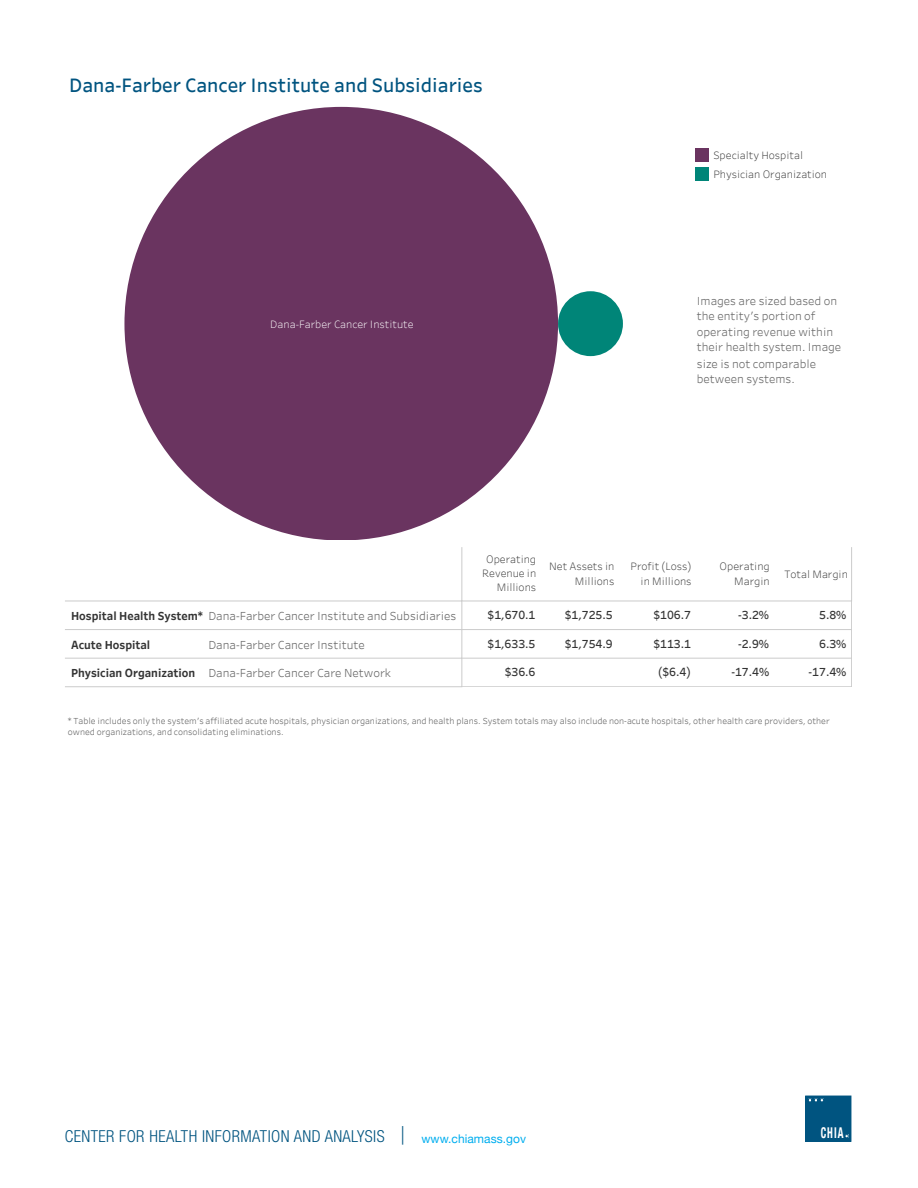
<style>
.page{position:relative;width:918px;height:1188px;background:#fff}
.page>*{position:absolute;margin:0;border:0;box-sizing:border-box;transform-origin:0 0}
.t1{font:19.05px "Tableau Book 0 75";color:#005480}
.t2{font:18.6px "Minion Pro";color:#005480;scale:.81 1}
.t3{font:300 condensed 16.5px "Helvetica Neue LT Pro";letter-spacing:.025em;color:#005480}
.t4{font:700 condensed 14.85px "Helvetica Neue";color:#fff;scale:.7 1}
.Paragraph_Style_2{font:12px "Helvetica Neue";letter-spacing:.005em;color:#00aeef}
.t5{font:11.4px/15.6px "Tableau Book 0 50";color:#666}
.t6{font:11.4px "Tableau Medium 0 50";color:#333}
.t7{font:11.4px "Tableau Bold 0 75";color:#333}
.t8{font:10.5px/14.2px "Tableau Light 0 50";color:#333;text-align:right}
.t9{font:10.5px "Tableau Light 0 50";color:#fff}
.t10{font:8.55px/11.4px "Tableau Book 0 50";color:#666}
.s1{font-family:"Tableau Bold 0 75";color:#333}
</style>
<div class="page">
<div style="left:806px;top:1096px;width:45px;height:45px;background:#005480"></div>
<div style="left:805px;top:1096px;width:46px;height:46px;border:1px solid #005480"></div>
<svg style="left:808px;top:1098px;width:16px;height:4px"></svg>
<svg style="left:845px;top:1134px;width:4px;height:4px"></svg>
<div style="left:558px;top:291px;width:65px;height:65px;background:#008578;border-radius:50%"></div>
<div style="left:124px;top:107px;width:434px;height:433px;background:#6a3460;border-radius:50%"></div>
<hr style="left:461px;top:548px;width:1px;height:53px;background:#cbcbcb">
<hr style="left:851px;top:548px;width:1px;height:53px;background:#cbcbcb">
<hr style="left:65px;top:601px;width:397px;height:1px;background:#cbcbcb">
<hr style="left:65px;top:629px;width:397px;height:1px;background:#cbcbcb">
<hr style="left:65px;top:658px;width:397px;height:1px;background:#cbcbcb">
<hr style="left:65px;top:686px;width:397px;height:1px;background:#cbcbcb">
<hr style="left:462px;top:601px;width:1px;height:86px;background:#cbcbcb">
<hr style="left:851px;top:601px;width:1px;height:86px;background:#cbcbcb">
<hr style="left:462px;top:601px;width:390px;height:1px;background:#cbcbcb">
<hr style="left:462px;top:629px;width:390px;height:1px;background:#cbcbcb">
<hr style="left:462px;top:658px;width:390px;height:1px;background:#cbcbcb">
<hr style="left:462px;top:686px;width:390px;height:1px;background:#cbcbcb">
<div style="left:695px;top:148px;width:14px;height:14px;background:#6a3460"></div>
<div style="left:695px;top:167px;width:14px;height:14px;background:#008578"></div>
<p class="t1" style="left:69px;top:71px;width:415px">Dana-Farber Cancer Institute and Subsidiaries</p>
<p class="t9" style="left:270px;top:317px;width:145px">Dana-Farber Cancer Institute</p>
<p class="t8" style="left:713px;top:145px;width:115px;line-height:19px;text-align:left">Specialty Hospital<br>Physician Organization</p>
<p class="t5" style="left:697px;top:292px;width:146px">Images are sized based on the entity's portion of operating revenue within their health system. Image size is not comparable between systems.</p>
<p class="t5" style="left:71px;top:608px;width:387px"><span class="s1">Hospital Health System*</span> Dana-Farber Cancer Institute and Subsidiaries</p>
<p class="t7" style="left:71px;top:636px;width:81px">Acute Hospital</p>
<p class="t5" style="left:208px;top:636px;width:158px">Dana-Farber Cancer Institute</p>
<p class="t5" style="left:71px;top:665px;width:321px"><span class="s1">Physician Organization</span> Dana-Farber Cancer Care Network</p>
<p class="t8" style="left:482px;top:551px;width:55px">Operating<br>Revenue in<br>Millions</p>
<p class="t8" style="left:549px;top:559px;width:67px">Net Assets in<br>Millions</p>
<p class="t8" style="left:631px;top:559px;width:63px">Profit (Loss) in Millions</p>
<p class="t8" style="left:720px;top:559px;width:52px">Operating<br>Margin</p>
<p class="t8" style="left:785px;top:567px;width:65px">Total Margin</p>
<p class="t6" style="left:488px;top:607px;width:49px">$1,670.1</p>
<p class="t6" style="left:565px;top:607px;width:49px">$1,725.5</p>
<p class="t6" style="left:653px;top:607px;width:39px">$106.7</p>
<p class="t6" style="left:738px;top:607px;width:32px">-3.2%</p>
<p class="t6" style="left:819px;top:607px;width:29px">5.8%</p>
<p class="t6" style="left:488px;top:635px;width:49px">$1,633.5</p>
<p class="t6" style="left:565px;top:635px;width:49px">$1,754.9</p>
<p class="t6" style="left:653px;top:635px;width:39px">$113.1</p>
<p class="t6" style="left:738px;top:635px;width:32px">-2.9%</p>
<p class="t6" style="left:819px;top:635px;width:29px">6.3%</p>
<p class="t6" style="left:505px;top:664px;width:32px">$36.6</p>
<p class="t6" style="left:658px;top:664px;width:34px">($6.4)</p>
<p class="t6" style="left:731px;top:664px;width:39px">-17.4%</p>
<p class="t6" style="left:809px;top:664px;width:39px">-17.4%</p>
<p class="t10" style="left:68px;top:715px;width:763px">* Table includes only the system's affiliated acute hospitals, physician organizations, and health plans. System totals may also include non-acute hospitals, other health care providers, other owned organizations, and consolidating eliminations.</p>
<p class="t3" style="left:65px;top:1127px;width:321px">CENTER FOR HEALTH INFORMATION AND ANALYSIS</p>
<p class="t2" style="left:401px;top:1122px;width:6px">|</p>
<p class="Paragraph_Style_2" style="left:422px;top:1130px;width:106px">www.chiamass.gov</p>
<p class="t4" style="left:821px;top:1120px;width:34px">CHIA</p>
</div>
